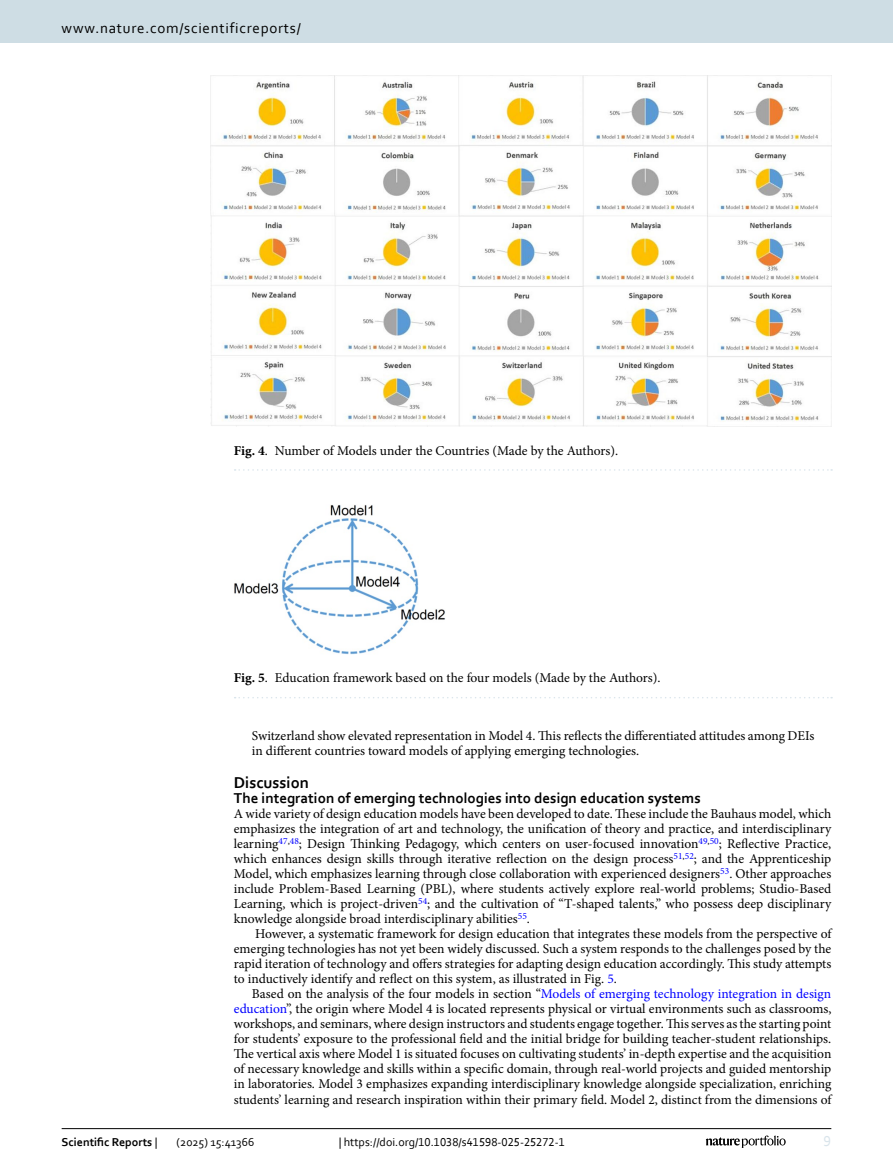
<style>
.page{position:relative;width:893px;height:1174px;background:#fff}
.page>*{position:absolute;margin:0;border:0;box-sizing:border-box;transform-origin:0 0}
.Head_1{font:700 16.5px "Corbel";color:#000}
.Head_2_After_1{font:700 15px "Corbel";color:#000}
.t1{font:15px "Corbel";letter-spacing:.05em;color:#000}
.t2{font:15px "Corbel";color:#d9e4eb}
.Body_Text_Indent{font:13.5px/15px "Minion Pro";color:#000;text-align:justify}
.Body_Text{font:13.5px/15px "Minion Pro";color:#000;text-align:justify}
.Block_Quote{font:13.5px/15px "Minion Pro";color:#000}
.Figure_Caption{font:13.5px "Minion Pro";letter-spacing:-.005em;color:#000}
.t3{font:12px "Corbel";color:#000}
.t4{font:700 12px "Corbel";color:#000}
.s1{font-weight:700}
.s2{color:#00f}
.s3{font-weight:400}
</style>
<div class="page">
<img style="left:234px;top:504px;width:211px;height:150px">
<svg style="left:235px;top:697px;width:597px;height:1px"></svg>
<img style="left:210px;top:76px;width:621px;height:351px">
<svg style="left:235px;top:469px;width:597px;height:2px"></svg>
<hr style="left:62px;top:1128px;width:769px;height:1px;background:#000">
<svg style="left:706px;top:1135px;width:80px;height:12px"></svg>
<div style="left:0;top:0;width:893px;height:43px;background:#cedde4"></div>
<p class="t1" style="left:62px;top:18px;width:241px">www.nature.com/scientificreports/</p>
<p class="Figure_Caption" style="left:234px;top:441px;width:386px"><span class="s1">Fig. 4</span>. Number of Models under the Countries (Made by the Authors).</p>
<p class="Figure_Caption" style="left:234px;top:669px;width:428px"><span class="s1">Fig. 5</span>. Education framework based on the four models (Made by the Authors).</p>
<p class="Block_Quote" style="left:252px;top:728px;width:564px">Switzerland show elevated representation in Model 4. This reflects the differentiated attitudes among DEIs in different countries toward models of applying emerging technologies.</p>
<p class="Head_1" style="left:234px;top:772px;width:77px">Discussion</p>
<p class="Head_2_After_1" style="left:234px;top:789px;width:468px">The integration of emerging technologies into design education systems</p>
<p class="Body_Text" style="left:234px;top:806px;width:599px">A wide variety of design education models have been developed to date. These include the Bauhaus model, which emphasizes the integration of art and technology, the unification of theory and practice, and interdisciplinary learning<sup>47</sup><sup>,</sup><sup>48</sup>; Design Thinking Pedagogy, which centers on user-focused innovation<sup>49</sup><sup>,</sup><sup>50</sup>; Reflective Practice, which enhances design skills through iterative reflection on the design process<sup>51</sup><sup>,</sup><sup>52</sup>; and the Apprenticeship Model, which emphasizes learning through close collaboration with experienced designers<sup>53</sup>. Other approaches include Problem-Based Learning (PBL), where students actively explore real-world problems; Studio-Based Learning, which is project-driven<sup>54</sup>; and the cultivation of “T-shaped talents,” who possess deep disciplinary knowledge alongside broad interdisciplinary abilities<sup>55</sup>.</p>
<p class="Body_Text_Indent" style="left:234px;top:926px;width:599px;text-indent:21px">However, a systematic framework for design education that integrates these models from the perspective of emerging technologies has not yet been widely discussed. Such a system responds to the challenges posed by the rapid iteration of technology and offers strategies for adapting design education accordingly. This study attempts to inductively identify and reflect on this system, as illustrated in Fig. <span class="s2">5</span>.</p>
<p class="Body_Text_Indent" style="left:234px;top:986px;width:599px;text-indent:18px">Based on the analysis of the four models in section “<span class="s2">Models of emerging technology integration in design education</span>”, the origin where Model 4 is located represents physical or virtual environments such as classrooms, workshops, and seminars, where design instructors and students engage together. This serves as the starting point for students’ exposure to the professional field and the initial bridge for building teacher-student relationships.<br>The vertical axis where Model 1 is situated focuses on cultivating students’ in-depth expertise and the acquisition of necessary knowledge and skills within a specific domain, through real-world projects and guided mentorship in laboratories. Model 3 emphasizes expanding interdisciplinary knowledge alongside specialization, enriching students’ learning and research inspiration within their primary field. Model 2, distinct from the dimensions of</p>
<p class="t4" style="left:62px;top:1134px;width:97px">Scientific Reports <span class="s3">|</span></p>
<p class="t3" style="left:177px;top:1134px;width:79px">(2025) 15:41366</p>
<p class="t3" style="left:339px;top:1134px;width:228px">| https://doi.org/10.1038/s41598-025-25272-1</p>
<p class="t2" style="left:824px;top:1132px;width:9px">9</p>
</div>
